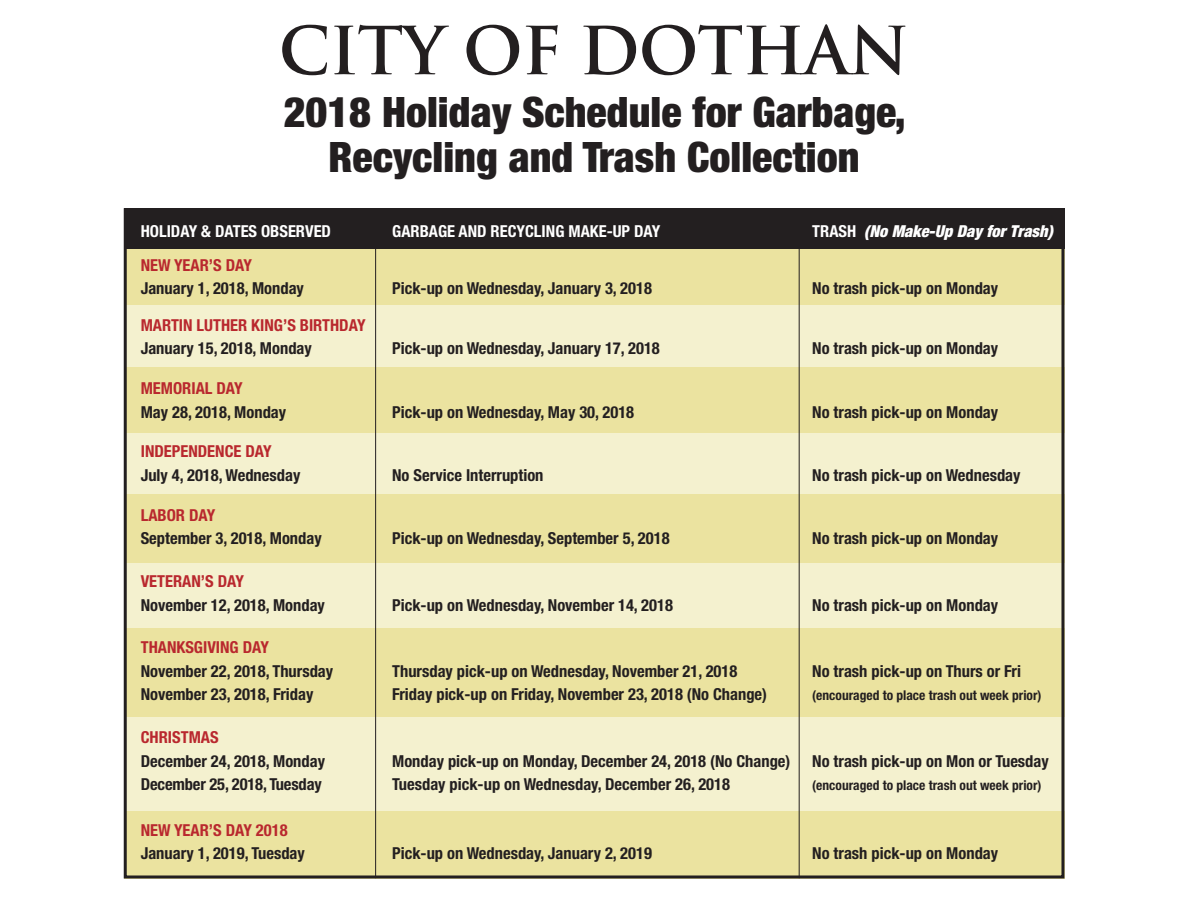
<style>
.page{position:relative;width:1188px;height:918px;background:#fff}
.page>*{position:absolute;margin:0;border:0;box-sizing:border-box;transform-origin:0 0}
.t1{font:700 64.5px "Trajan";letter-spacing:-.015em;color:#231f20}
.t2{font:900 condensed 42px/45px "Helvetica Neue";color:#231f20;text-align:center}
.t3{font:700 condensed 16.5px "Helvetica Neue";color:#231f20}
.t4{font:700 condensed 16.5px "Helvetica Neue";color:#b9282e}
.t5{font:700 condensed 16.5px "Helvetica Neue";color:#fff}
.t6{font:italic 900 condensed 16.5px "Helvetica Neue";color:#fff}
.t7{font:700 condensed 13.5px "Helvetica Neue";color:#231f20}
.s1{font-weight:700;font-style:normal}
</style>
<div class="page">
<div style="left:124px;top:208px;width:940px;height:670px;background:#ebe3a0"></div>
<div style="left:124px;top:208px;width:940px;height:40px;background:#231f20"></div>
<div style="left:124px;top:305px;width:940px;height:62px;background:#f4f1cf"></div>
<div style="left:124px;top:434px;width:940px;height:60px;background:#f4f1cf"></div>
<div style="left:124px;top:563px;width:940px;height:65px;background:#f4f1cf"></div>
<div style="left:124px;top:718px;width:940px;height:93px;background:#f4f1cf"></div>
<div style="left:124px;top:208px;width:940px;height:670px;border:3px solid #231f20"></div>
<hr style="left:375px;top:208px;width:1px;height:670px;background:#231f20">
<hr style="left:799px;top:208px;width:1px;height:670px;background:#231f20">
<h1 class="t1" style="left:279px;top:14px;width:632px">CITY OF DOTHAN</h1>
<h2 class="t2" style="left:284px;top:87px;width:624px">2018 Holiday Schedule for Garbage,<br>Recycling and Trash Collection</h2>
<p class="t5" style="left:141px;top:217px;width:192px">HOLIDAY &amp; DATES OBSERVED</p>
<p class="t5" style="left:392px;top:217px;width:270px">GARBAGE AND RECYCLING MAKE-UP DAY</p>
<p class="t6" style="left:812px;top:225px;width:242px"><span class="s1">TRASH</span> (No Make-Up Day for Trash)</p>
<p class="t4" style="left:141px;top:251px;width:113px">NEW YEAR’S DAY</p>
<p class="t3" style="left:141px;top:274px;width:165px">January 1, 2018, Monday</p>
<p class="t3" style="left:392px;top:274px;width:261px">Pick-up on Wednesday, January 3, 2018</p>
<p class="t3" style="left:812px;top:274px;width:187px">No trash pick-up on Monday</p>
<p class="t4" style="left:141px;top:311px;width:226px">MARTIN LUTHER KING’S BIRTHDAY</p>
<p class="t3" style="left:141px;top:335px;width:173px">January 15, 2018, Monday</p>
<p class="t3" style="left:392px;top:335px;width:269px">Pick-up on Wednesday, January 17, 2018</p>
<p class="t3" style="left:812px;top:335px;width:187px">No trash pick-up on Monday</p>
<p class="t4" style="left:141px;top:375px;width:104px">MEMORIAL DAY</p>
<p class="t3" style="left:141px;top:398px;width:147px">May 28, 2018, Monday</p>
<p class="t3" style="left:392px;top:398px;width:244px">Pick-up on Wednesday, May 30, 2018</p>
<p class="t3" style="left:812px;top:398px;width:187px">No trash pick-up on Monday</p>
<p class="t4" style="left:141px;top:438px;width:133px">INDEPENDENCE DAY</p>
<p class="t3" style="left:141px;top:461px;width:161px">July 4, 2018, Wednesday</p>
<p class="t3" style="left:392px;top:461px;width:153px">No Service Interruption</p>
<p class="t3" style="left:812px;top:461px;width:210px">No trash pick-up on Wednesday</p>
<p class="t4" style="left:141px;top:501px;width:76px">LABOR DAY</p>
<p class="t3" style="left:141px;top:525px;width:182px">September 3, 2018, Monday</p>
<p class="t3" style="left:392px;top:525px;width:279px">Pick-up on Wednesday, September 5, 2018</p>
<p class="t3" style="left:812px;top:525px;width:187px">No trash pick-up on Monday</p>
<p class="t4" style="left:141px;top:568px;width:105px">VETERAN’S DAY</p>
<p class="t3" style="left:141px;top:591px;width:186px">November 12, 2018, Monday</p>
<p class="t3" style="left:392px;top:591px;width:282px">Pick-up on Wednesday, November 14, 2018</p>
<p class="t3" style="left:812px;top:591px;width:187px">No trash pick-up on Monday</p>
<p class="t4" style="left:141px;top:634px;width:130px">THANKSGIVING DAY</p>
<p class="t3" style="left:141px;top:657px;width:194px">November 22, 2018, Thursday</p>
<p class="t3" style="left:392px;top:657px;width:347px">Thursday pick-up on Wednesday, November 21, 2018</p>
<p class="t3" style="left:812px;top:657px;width:210px">No trash pick-up on Thurs or Fri</p>
<p class="t3" style="left:141px;top:681px;width:174px">November 23, 2018, Friday</p>
<p class="t3" style="left:392px;top:681px;width:377px">Friday pick-up on Friday, November 23, 2018 (No Change)</p>
<p class="t7" style="left:812px;top:684px;width:231px">(encouraged to place trash out week prior)</p>
<p class="t4" style="left:141px;top:724px;width:79px">CHRISTMAS</p>
<p class="t3" style="left:141px;top:747px;width:186px">December 24, 2018, Monday</p>
<p class="t3" style="left:392px;top:747px;width:400px">Monday pick-up on Monday, December 24, 2018 (No Change)</p>
<p class="t3" style="left:812px;top:747px;width:238px">No trash pick-up on Mon or Tuesday</p>
<p class="t3" style="left:141px;top:770px;width:183px">December 25, 2018, Tuesday</p>
<p class="t3" style="left:392px;top:770px;width:339px">Tuesday pick-up on Wednesday, December 26, 2018</p>
<p class="t7" style="left:812px;top:774px;width:231px">(encouraged to place trash out week prior)</p>
<p class="t4" style="left:141px;top:817px;width:148px">NEW YEAR’S DAY 2018</p>
<p class="t3" style="left:141px;top:839px;width:166px">January 1, 2019, Tuesday</p>
<p class="t3" style="left:392px;top:839px;width:261px">Pick-up on Wednesday, January 2, 2019</p>
<p class="t3" style="left:812px;top:839px;width:187px">No trash pick-up on Monday</p>
</div>
